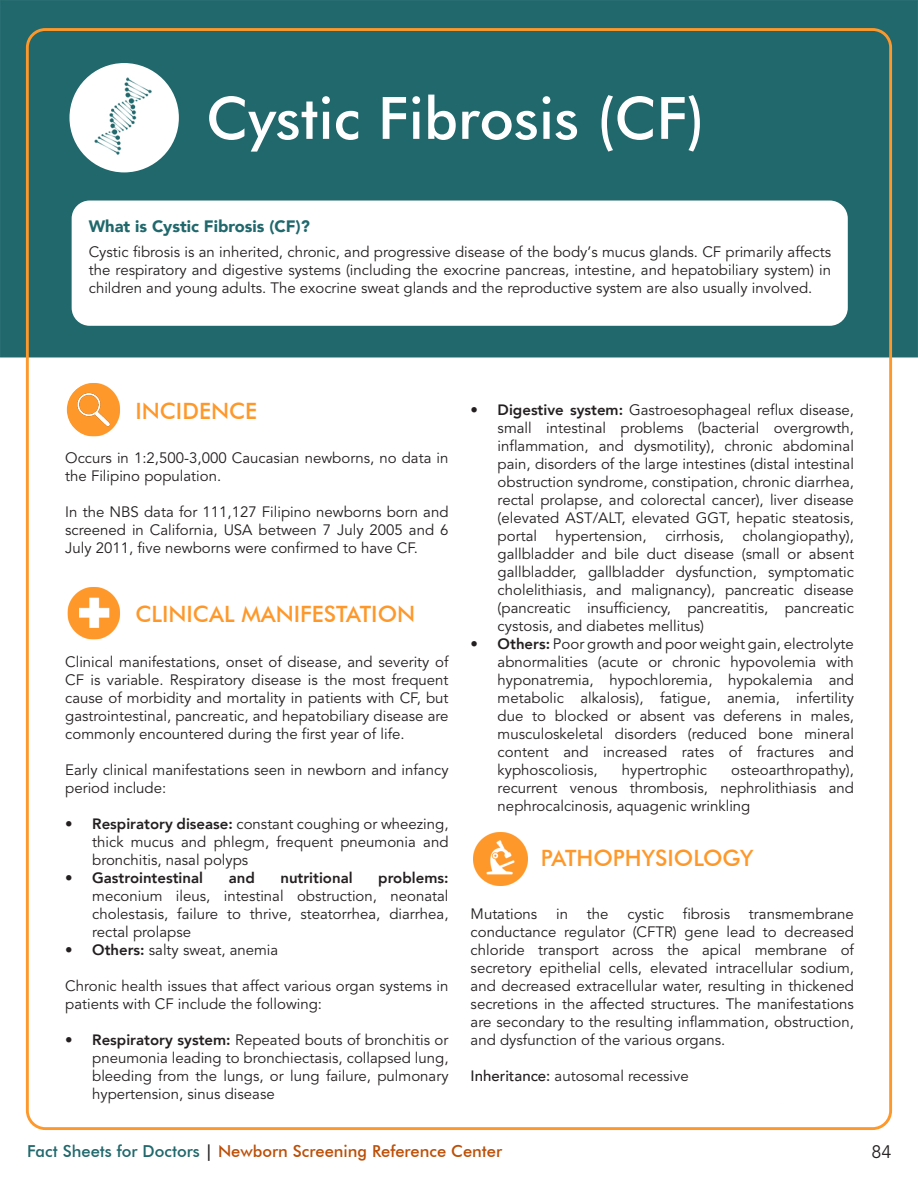
<style>
.page{position:relative;width:918px;height:1188px;background:#fff}
.page>*{position:absolute;margin:0;border:0;box-sizing:border-box;transform-origin:0 0}
.t1{font:500 58.5px "Futura BT";color:#fff}
.t2{font:500 22.5px "Futura BT";color:#fe982a}
.t3{font:18px "Avenir";color:#231f20}
.t4{font:500 16.5px "Futura BT";color:#bc4f07}
.t5{font:900 16.5px "Avenir";color:#20686c}
.t6{font:15px/18px "Avenir";color:#231f20;text-align:justify}
.t7{font:800 15px "Avenir";color:#231f20}
.s1{font-weight:800}
.s2{font-weight:500}
.s3{color:#20686c}
.s4{color:#231f20}
</style>
<div class="page">
<img style="left:0;top:0;width:918px;height:1112px">
<img style="left:26px;top:28px;width:866px;height:1102px">
<img style="left:69px;top:63px;width:110px;height:109px;border-radius:55px">
<img style="left:72px;top:201px;width:776px;height:125px">
<img style="left:65px;top:381px;width:58px;height:57px">
<div style="left:442px;top:55px;width:22px;height:124px;background:#20686c"></div>
<div style="left:67px;top:383px;width:52px;height:53px;background:#fe982a;border-radius:50%"></div>
<img style="left:71px;top:387px;width:45px;height:45px">
<img style="left:65px;top:584px;width:58px;height:58px">
<div style="left:478px;top:383px;width:391px;height:720px;background:#fff"></div>
<img style="left:471px;top:830px;width:57px;height:59px">
<p class="t1" style="left:206px;top:83px;width:500px">Cystic Fibrosis (CF)</p>
<p class="t5" style="left:89px;top:212px;width:223px">What is Cystic Fibrosis (CF)?</p>
<p class="t6" style="left:89px;top:244px;width:744px">Cystic fibrosis is an inherited, chronic, and progressive disease of the body’s mucus glands. CF primarily affects the respiratory and digestive systems (including the exocrine pancreas, intestine, and hepatobiliary system) in children and young adults. The exocrine sweat glands and the reproductive system are also usually involved.</p>
<p class="t2" style="left:135px;top:397px;width:123px">INCIDENCE</p>
<p class="t6" style="left:65px;top:449px;width:385px">Occurs in 1:2,500-3,000 Caucasian newborns, no data in the Filipino population.</p>
<p class="t6" style="left:65px;top:503px;width:385px">In the NBS data for 111,127 Filipino newborns born and screened in California, USA between 7 July 2005 and 6<br>July 2011, five newborns were confirmed to have CF.</p>
<p class="t2" style="left:135px;top:600px;width:281px">CLINICAL MANIFESTATION</p>
<p class="t6" style="left:65px;top:653px;width:385px">Clinical manifestations, onset of disease, and severity of CF is variable. Respiratory disease is the most frequent cause of morbidity and mortality in patients with CF, but gastrointestinal, pancreatic, and hepatobiliary disease are commonly encountered during the first year of life.</p>
<p class="t6" style="left:65px;top:761px;width:385px">Early clinical manifestations seen in newborn and infancy period include:</p>
<p class="t6" style="left:92px;top:815px;width:358px;text-indent:-27px"><span class="s1">• Respiratory disease:</span> constant coughing or wheezing, thick mucus and phlegm, frequent pneumonia and bronchitis, nasal polyps</p>
<p class="t7" style="left:65px;top:864px;width:139px">• Gastrointestinal</p>
<p class="t7" style="left:229px;top:864px;width:28px">and</p>
<p class="t7" style="left:280px;top:864px;width:74px">nutritional</p>
<p class="t6" style="left:92px;top:869px;width:358px;text-indent:286px"><span class="s1">problems: </span>meconium ileus, intestinal obstruction, neonatal cholestasis, failure to thrive, steatorrhea, diarrhea, rectal prolapse</p>
<p class="t6" style="left:65px;top:941px;width:215px"><span class="s1">• Others:</span> salty sweat, anemia</p>
<p class="t6" style="left:65px;top:977px;width:385px">Chronic health issues that affect various organ systems in patients with CF include the following:</p>
<p class="t6" style="left:92px;top:1031px;width:358px;text-indent:-27px"><span class="s1">• Respiratory system:</span> Repeated bouts of bronchitis or pneumonia leading to bronchiectasis, collapsed lung, bleeding from the lungs, or lung failure, pulmonary hypertension, sinus disease</p>
<p class="t6" style="left:498px;top:401px;width:358px;text-indent:-27px"><span class="s1">• Digestive system:</span> Gastroesophageal reflux disease, small intestinal problems (bacterial overgrowth, inflammation, and dysmotility), chronic abdominal pain, disorders of the large intestines (distal intestinal obstruction syndrome, constipation, chronic diarrhea, rectal prolapse, and colorectal cancer), liver disease (elevated AST/ALT, elevated GGT, hepatic steatosis, portal hypertension, cirrhosis, cholangiopathy), gallbladder and bile duct disease (small or absent gallbladder, gallbladder dysfunction, symptomatic cholelithiasis, and malignancy), pancreatic disease (pancreatic insufficiency, pancreatitis, pancreatic cystosis, and diabetes mellitus)</p>
<p class="t6" style="left:498px;top:635px;width:358px;text-indent:-27px"><span class="s1">• Others:</span> Poor growth and poor weight gain, electrolyte abnormalities (acute or chronic hypovolemia with hyponatremia, hypochloremia, hypokalemia and metabolic alkalosis), fatigue, anemia, infertility due to blocked or absent vas deferens in males, musculoskeletal disorders (reduced bone mineral content and increased rates of fractures and kyphoscoliosis,</p>
<p class="t6" style="left:498px;top:761px;width:358px;text-indent:234px">osteoarthropathy), recurrent venous thrombosis, nephrolithiasis and nephrocalcinosis, aquagenic wrinkling</p>
<p class="t6" style="left:622px;top:761px;width:86px">hypertrophic</p>
<p class="t2" style="left:541px;top:845px;width:214px">PATHOPHYSIOLOGY</p>
<p class="t6" style="left:471px;top:905px;width:68px">Mutations</p>
<p class="t6" style="left:556px;top:905px;width:13px">in</p>
<p class="t6" style="left:587px;top:905px;width:23px">the</p>
<p class="t6" style="left:627px;top:905px;width:38px">cystic</p>
<p class="t6" style="left:683px;top:905px;width:49px">fibrosis</p>
<p class="t6" style="left:471px;top:905px;width:385px;text-indent:278px">transmembrane conductance regulator (CFTR) gene lead to decreased chloride transport across the apical membrane of secretory epithelial cells, elevated intracellular sodium, and decreased extracellular water, resulting in thickened secretions in the affected structures. The manifestations are secondary to the resulting inflammation, obstruction, and dysfunction of the various organs.</p>
<p class="t6" style="left:471px;top:1067px;width:220px"><span class="s2">Inheritance:</span> autosomal recessive</p>
<p class="t4" style="left:27px;top:1141px;width:477px"><span class="s3">Fact Sheets for Doctors</span> <span class="s4">|</span> Newborn Screening Reference Center</p>
<p class="t3" style="left:872px;top:1139px;width:22px">84</p>
</div>
